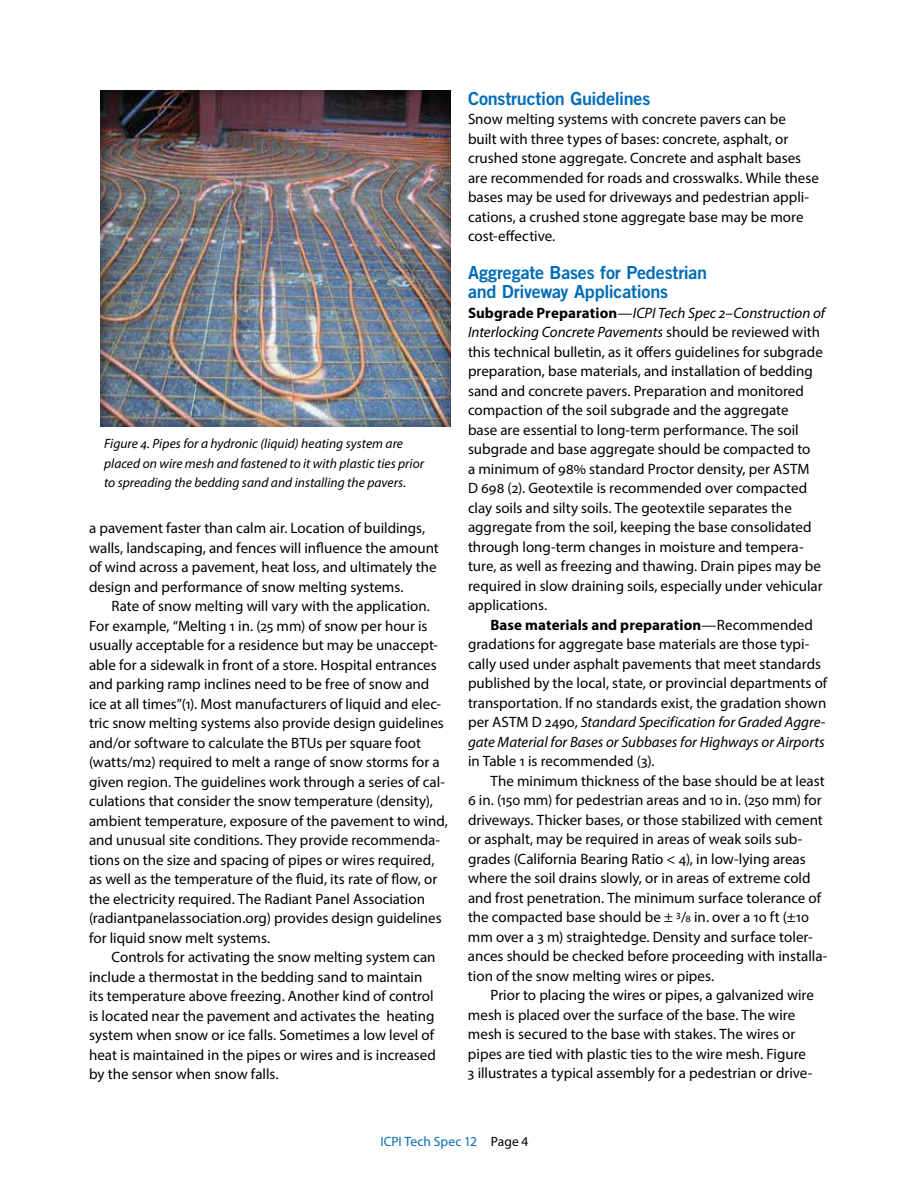
<style>
.page{position:relative;width:918px;height:1188px;background:#fff}
.page>*{position:absolute;margin:0;border:0;box-sizing:border-box;transform-origin:0 0}
.t1{font:18px/19.5px "Trade Gothic Bold Two";letter-spacing:-.015em;color:#006cb7}
.t2{font:15px/19.5px "Myriad Pro";color:#000}
.t3{font:italic 13.5px/19.5px "Myriad Pro";color:#000}
.t4{font:13.5px "Myriad Pro";color:#006cb7}
.s1{font-weight:700}
.s2{font-style:italic}
.s3{font-size:10.5px}
.s4{color:#000}
</style>
<div class="page">
<div style="left:99px;top:89px;width:353px;height:339px;background:#000;opacity:.6"></div>
<p class="t3" style="left:104px;top:434px;width:322px">Figure 4. Pipes for a hydronic (liquid) heating system are placed on wire mesh and fastened to it with plastic ties prior to spreading the bedding sand and installing the pavers.</p>
<p class="t2" style="left:89px;top:518px;width:351px">a pavement faster than calm air. Location of buildings, walls, landscaping, and fences will influence the amount of wind across a pavement, heat loss, and ultimately the design and performance of snow melting systems.</p>
<p class="t2" style="left:89px;top:596px;width:360px;text-indent:22px">Rate of snow melting will vary with the application.<br>For example, “Melting 1 in. (25 mm) of snow per hour is usually acceptable for a residence but may be unaccept&shy;able for a sidewalk in front of a store. Hospital entrances and parking ramp inclines need to be free of snow and ice at all times”(1). Most manufacturers of liquid and elec&shy;tric snow melting systems also provide design guidelines and/or software to calculate the BTUs per square foot (watts/m2) required to melt a range of snow storms for a given region. The guidelines work through a series of cal&shy;culations that consider the snow temperature (density), ambient temperature, exposure of the pavement to wind, and unusual site conditions. They provide recommenda&shy;tions on the size and spacing of pipes or wires required, as well as the temperature of the fluid, its rate of flow, or the electricity required. The Radiant Panel Association (radiantpanelassociation.org) provides design guidelines for liquid snow melt systems.</p>
<p class="t2" style="left:89px;top:947px;width:348px;text-indent:22px">Controls for activating the snow melting system can include a thermostat in the bedding sand to maintain its temperature above freezing. Another kind of control is located near the pavement and activates the heating system when snow or ice falls. Sometimes a low level of heat is maintained in the pipes or wires and is increased by the sensor when snow falls.</p>
<p class="t1" style="left:468px;top:88px;width:184px">Construction Guidelines</p>
<p class="t2" style="left:468px;top:109px;width:352px">Snow melting systems with concrete pavers can be<br>built with three types of bases: concrete, asphalt, or crushed stone aggregate. Concrete and asphalt bases are recommended for roads and crosswalks. While these bases may be used for driveways and pedestrian appli&shy;cations, a crushed stone aggregate base may be more cost-effective.</p>
<p class="t1" style="left:468px;top:262px;width:241px">Aggregate Bases for Pedestrian and Driveway Applications</p>
<p class="t2" style="left:468px;top:303px;width:359px"><span class="s1">Subgrade Preparation</span>—<span class="s2">ICPI Tech Spec 2–Construction of Interlocking Concrete Pavements</span> should be reviewed with this technical bulletin, as it offers guidelines for subgrade preparation, base materials, and installation of bedding sand and concrete pavers. Preparation and monitored compaction of the soil subgrade and the aggregate<br>base are essential to long-term performance. The soil subgrade and base aggregate should be compacted to<br>a minimum of 98% standard Proctor density, per ASTM<br>D 698 (2). Geotextile is recommended over compacted clay soils and silty soils. The geotextile separates the aggregate from the soil, keeping the base consolidated through long-term changes in moisture and tempera&shy;ture, as well as freezing and thawing. Drain pipes may be required in slow draining soils, especially under vehicular applications.</p>
<p class="t2" style="left:468px;top:615px;width:361px;text-indent:22px"><span class="s1">Base materials and preparation</span>—Recommended gradations for aggregate base materials are those typi&shy;cally used under asphalt pavements that meet standards published by the local, state, or provincial departments of transportation. If no standards exist, the gradation shown per ASTM D 2490, <span class="s2">Standard Specification for Graded Aggre&shy;gate Material for Bases or Subbases for Highways or Airports</span></p>
<p class="t2" style="left:468px;top:751px;width:188px">in Table 1 is recommended (3).</p>
<p class="t2" style="left:490px;top:771px;width:336px">The minimum thickness of the base should be at least</p>
<p class="t2" style="left:468px;top:790px;width:355px">6 in. (150 mm) for pedestrian areas and 10 in. (250 mm) for</p>
<p class="t2" style="left:468px;top:810px;width:356px">driveways. Thicker bases, or those stabilized with cement</p>
<p class="t2" style="left:468px;top:829px;width:336px">or asphalt, may be required in areas of weak soils sub-</p>
<p class="t2" style="left:468px;top:849px;width:339px">grades (California Bearing Ratio &lt; 4), in low-lying areas</p>
<p class="t2" style="left:468px;top:868px;width:344px">where the soil drains slowly, or in areas of extreme cold</p>
<p class="t2" style="left:468px;top:888px;width:355px">and frost penetration. The minimum surface tolerance of</p>
<p class="t2" style="left:468px;top:907px;width:343px">the compacted base should be ± <sup>3</sup>/<span class="s3">8</span> in. over a 10 ft (±10</p>
<p class="t2" style="left:468px;top:927px;width:346px">mm over a 3 m) straightedge. Density and surface toler-</p>
<p class="t2" style="left:468px;top:946px;width:361px">ances should be checked before proceeding with installa-</p>
<p class="t2" style="left:468px;top:966px;width:248px">tion of the snow melting wires or pipes.</p>
<p class="t2" style="left:490px;top:985px;width:325px">Prior to placing the wires or pipes, a galvanized wire</p>
<p class="t2" style="left:468px;top:1005px;width:329px">mesh is placed over the surface of the base. The wire</p>
<p class="t2" style="left:468px;top:1024px;width:329px">mesh is secured to the base with stakes. The wires or</p>
<p class="t2" style="left:468px;top:1044px;width:340px">pipes are tied with plastic ties to the wire mesh. Figure</p>
<p class="t2" style="left:468px;top:1063px;width:346px">3 illustrates a typical assembly for a pedestrian or drive-</p>
<p class="t4" style="left:380px;top:1133px;width:150px">ICPI Tech Spec 12 <span class="s4">Page 4</span></p>
</div>
